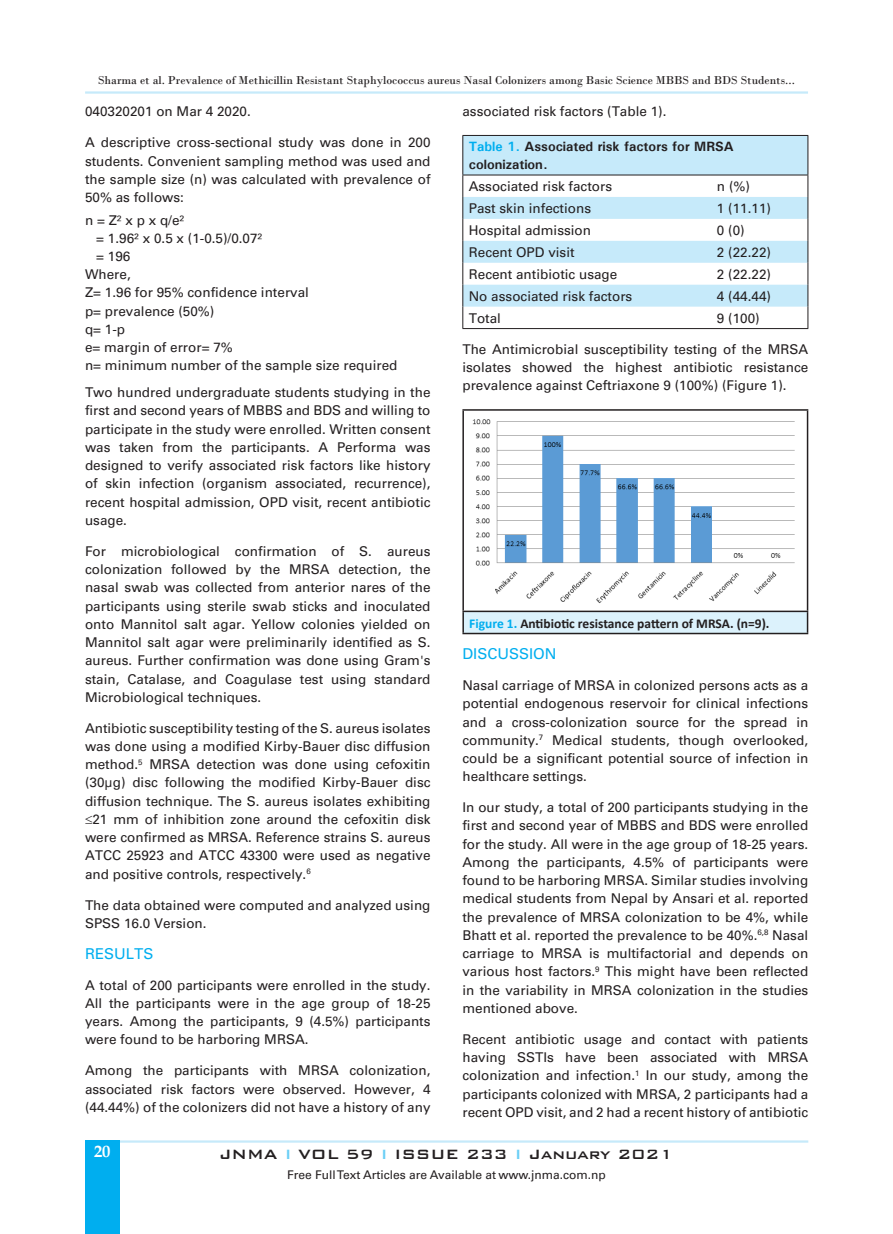
<style>
.page{position:relative;width:893px;height:1234px;background:#fff}
.page>*{position:absolute;margin:0;border:0;box-sizing:border-box;transform-origin:0 0}
.t1{font:500 18px "Bank Gothic BT";color:#231f20}
.t2{font:700 16.5px "Book Antiqua";color:#fff}
.Introduction{font:15px "Univers";color:#00aeef}
.Introduction-2{font:13.5px/18.1px "Univers";color:#231f20;text-align:justify}
.Introduction-3{font:700 13.5px/18.1px "Univers";color:#231f20}
.t3{font:700 13.5px "Calibri";color:#231f20}
.Introduction-4{font:12px "Bodoni";color:#231f20}
.t4{font:12px "Univers";color:#231f20}
.s1{color:#00aeef}
.s2{color:#6bcff6}
</style>
<div class="page">
<hr style="left:85px;top:91px;width:723px;height:3px;background:#c6eafa">
<hr style="left:85px;top:1140px;width:723px;height:2px;background:#c6eafa">
<div style="left:85px;top:1140px;width:35px;height:93px;background:#00aeef"></div>
<svg style="left:463px;top:136px;width:344px;height:170px;fill:#c6eafa"></svg>
<hr style="left:462px;top:135px;width:249px;height:1px;background:#231f20">
<hr style="left:462px;top:136px;width:1px;height:39px;background:#231f20">
<hr style="left:711px;top:135px;width:97px;height:1px;background:#231f20">
<hr style="left:807px;top:136px;width:1px;height:39px;background:#231f20">
<hr style="left:462px;top:175px;width:249px;height:1px;background:#231f20">
<hr style="left:711px;top:175px;width:97px;height:1px;background:#231f20">
<svg style="left:462px;top:175px;width:1px;height:153px"></svg>
<svg style="left:807px;top:175px;width:1px;height:153px"></svg>
<hr style="left:462px;top:328px;width:249px;height:1px;background:#231f20">
<hr style="left:711px;top:328px;width:97px;height:1px;background:#231f20">
<div style="left:463px;top:611px;width:344px;height:22px;background:#dcf2fc"></div>
<hr style="left:462px;top:409px;width:346px;height:1px;background:#231f20">
<hr style="left:462px;top:410px;width:2px;height:200px;background:#231f20">
<hr style="left:807px;top:410px;width:1px;height:200px;background:#231f20">
<hr style="left:462px;top:610px;width:346px;height:2px;background:#231f20">
<hr style="left:462px;top:612px;width:2px;height:20px;background:#231f20">
<svg style="left:807px;top:612px;width:1px;height:20px"></svg>
<hr style="left:462px;top:632px;width:346px;height:2px;background:#231f20">
<img style="left:472px;top:419px;width:323px;height:185px">
<p class="Introduction-4" style="left:98px;top:73px;width:698px">Sharma et al. Prevalence of Methicillin Resistant Staphylococcus aureus Nasal Colonizers among Basic Science MBBS and BDS Students...</p>
<p class="Introduction-2" style="left:85px;top:102px;width:167px">040320201 on Mar 4 2020.</p>
<p class="Introduction-2" style="left:85px;top:133px;width:347px">A descriptive cross-sectional study was done in 200 students. Convenient sampling method was used and the sample size (n) was calculated with prevalence of 50% as follows:</p>
<p class="Introduction-2" style="left:85px;top:211px;width:101px">n = Z² x p x q/e²</p>
<p class="Introduction-2" style="left:96px;top:229px;width:168px">= 1.96² x 0.5 x (1-0.5)/0.07²</p>
<p class="Introduction-2" style="left:96px;top:247px;width:36px">= 196</p>
<p class="Introduction-2" style="left:85px;top:265px;width:47px">Where,</p>
<p class="Introduction-2" style="left:85px;top:283px;width:225px">Z= 1.96 for 95% confidence interval</p>
<p class="Introduction-2" style="left:85px;top:302px;width:131px">p= prevalence (50%)</p>
<p class="Introduction-2" style="left:85px;top:320px;width:42px">q= 1-p</p>
<p class="Introduction-2" style="left:85px;top:338px;width:149px">e= margin of error= 7%</p>
<p class="Introduction-2" style="left:85px;top:356px;width:314px">n= minimum number of the sample size required</p>
<p class="Introduction-2" style="left:85px;top:383px;width:347px">Two hundred undergraduate students studying in the first and second years of MBBS and BDS and willing to participate in the study were enrolled. Written consent was taken from the participants. A Performa was designed to verify associated risk factors like history of skin infection (organism associated, recurrence), recent hospital admission, OPD visit, recent antibiotic usage.</p>
<p class="Introduction-2" style="left:85px;top:542px;width:347px">For microbiological confirmation of S. aureus colonization followed by the MRSA detection, the nasal swab was collected from anterior nares of the participants using sterile swab sticks and inoculated onto Mannitol salt agar. Yellow colonies yielded on Mannitol salt agar were preliminarily identified as S. aureus. Further confirmation was done using Gram's stain, Catalase, and Coagulase test using standard Microbiological techniques.</p>
<p class="Introduction-2" style="left:85px;top:718px;width:347px">Antibiotic susceptibility testing of the S. aureus isolates was done using a modified Kirby-Bauer disc diffusion method.<sup>5</sup> MRSA detection was done using cefoxitin (30µg) disc following the modified Kirby-Bauer disc diffusion technique. The S. aureus isolates exhibiting ≤21 mm of inhibition zone around the cefoxitin disk were confirmed as MRSA. Reference strains S. aureus ATCC 25923 and ATCC 43300 were used as negative and positive controls, respectively.<sup>6</sup></p>
<p class="Introduction-2" style="left:85px;top:895px;width:347px">The data obtained were computed and analyzed using<br>SPSS 16.0 Version.</p>
<p class="Introduction" style="left:85px;top:944px;width:70px">RESULTS</p>
<p class="Introduction-2" style="left:85px;top:975px;width:347px">A total of 200 participants were enrolled in the study.<br>All the participants were in the age group of 18-25 years. Among the participants, 9 (4.5%) participants were found to be harboring MRSA.</p>
<p class="Introduction-2" style="left:85px;top:1061px;width:347px">Among the participants with MRSA colonization, associated risk factors were observed. However, 4 (44.44%) of the colonizers did not have a history of any</p>
<p class="Introduction-2" style="left:462px;top:102px;width:206px">associated risk factors (Table 1).</p>
<p class="Introduction-3" style="left:469px;top:137px;width:266px"><span class="s1">Table 1.</span> Associated risk factors for MRSA colonization.</p>
<p class="Introduction-2" style="left:469px;top:177px;width:145px">Associated risk factors</p>
<p class="Introduction-2" style="left:717px;top:177px;width:34px">n (%)</p>
<p class="Introduction-2" style="left:469px;top:199px;width:124px">Past skin infections</p>
<p class="Introduction-2" style="left:717px;top:199px;width:56px">1 (11.11)</p>
<p class="Introduction-2" style="left:469px;top:221px;width:124px">Hospital admission</p>
<p class="Introduction-2" style="left:717px;top:221px;width:29px">0 (0)</p>
<p class="Introduction-2" style="left:469px;top:243px;width:107px">Recent OPD visit</p>
<p class="Introduction-2" style="left:717px;top:243px;width:56px">2 (22.22)</p>
<p class="Introduction-2" style="left:469px;top:265px;width:150px">Recent antibiotic usage</p>
<p class="Introduction-2" style="left:717px;top:265px;width:56px">2 (22.22)</p>
<p class="Introduction-2" style="left:469px;top:287px;width:165px">No associated risk factors</p>
<p class="Introduction-2" style="left:717px;top:287px;width:56px">4 (44.44)</p>
<p class="Introduction-2" style="left:469px;top:308px;width:34px">Total</p>
<p class="Introduction-2" style="left:717px;top:308px;width:44px">9 (100)</p>
<p class="Introduction-2" style="left:462px;top:340px;width:347px">The Antimicrobial susceptibility testing of the MRSA isolates showed the highest antibiotic resistance prevalence against Ceftriaxone 9 (100%) (Figure 1).</p>
<p class="t3" style="left:469px;top:613px;width:302px"><span class="s1">Figure 1.</span> Antibiotic resistance pattern of MRSA. (n=9).</p>
<p class="Introduction" style="left:462px;top:644px;width:96px">DISCUSSION</p>
<p class="Introduction-2" style="left:462px;top:676px;width:347px">Nasal carriage of MRSA in colonized persons acts as a potential endogenous reservoir for clinical infections and a cross-colonization source for the spread in community.<sup>7</sup> Medical students, though overlooked, could be a significant potential source of infection in healthcare settings.</p>
<p class="Introduction-2" style="left:462px;top:798px;width:347px">In our study, a total of 200 participants studying in the first and second year of MBBS and BDS were enrolled for the study. All were in the age group of 18-25 years.<br>Among the participants, 4.5% of participants were found to be harboring MRSA. Similar studies involving medical students from Nepal by Ansari et al. reported the prevalence of MRSA colonization to be 4%, while Bhatt et al. reported the prevalence to be 40%.<sup>6,8</sup> Nasal carriage to MRSA is multifactorial and depends on various host factors.<sup>9</sup> This might have been reflected in the variability in MRSA colonization in the studies mentioned above.</p>
<p class="Introduction-2" style="left:462px;top:1029px;width:347px">Recent antibiotic usage and contact with patients having SSTIs have been associated with MRSA colonization and infection.<sup>1</sup> In our study, among the participants colonized with MRSA, 2 participants had a recent OPD visit, and 2 had a recent history of antibiotic</p>
<p class="t2" style="left:94px;top:1139px;width:18px">20</p>
<h1 class="t1" style="left:220px;top:1143px;width:455px">JNMA <span class="s2">I</span> VOL 59 <span class="s2">I</span> ISSUE 233 <span class="s2">I</span> January 2021</h1>
<p class="t4" style="left:287px;top:1167px;width:320px">Free Full Text Articles are Available at www.jnma.com.np</p>
</div>
